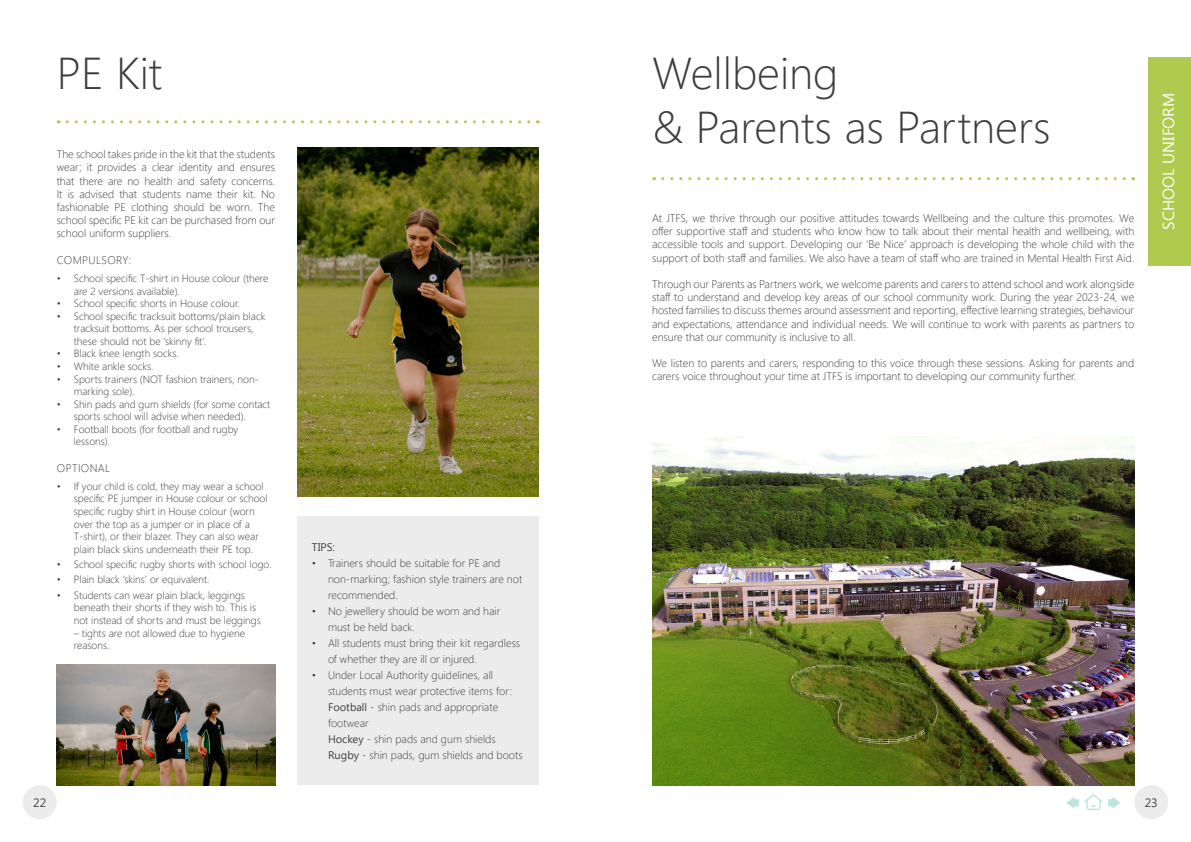
<style>
.page{position:relative;width:1191px;height:842px;background:#fff}
.page>*{position:absolute;margin:0;border:0;box-sizing:border-box;transform-origin:0 0}
.t1{font:300 44.5px/54px "Segoe UI";color:#3e3e3e}
.t2{font:16px "Segoe UI";color:#fff}
.t3{font:12px "Segoe UI";color:#3e3e3e}
.t4{font:300 11px/13.2px "Segoe UI";color:#3e3e3e}
.t5{font:300 11px "Segoe UI";letter-spacing:.035em;color:#3e3e3e}
.t6{font:11px "Segoe UI";color:#3e3e3e}
.t7{font:300 10.5px/12.6px "Segoe UI";color:#3e3e3e}
.s1{font-weight:400}
</style>
<div class="page">
<svg style="left:67px;top:120px;width:471px;height:3px"></svg>
<div style="left:23px;top:785px;width:34px;height:34px;background:#edecec;border-radius:50%"></div>
<div style="left:298px;top:517px;width:241px;height:268px;background:#edecec"></div>
<img style="left:298px;top:147px;width:241px;height:350px">
<img style="left:57px;top:664px;width:218px;height:121px">
<div style="left:1148px;top:57px;width:43px;height:208px;background:#aecb50"></div>
<div style="left:1134px;top:785px;width:34px;height:34px;background:#edecec;border-radius:50%"></div>
<svg style="left:663px;top:177px;width:470px;height:3px"></svg>
<img style="left:652px;top:437px;width:482px;height:348px">
<svg style="left:1108px;top:797px;width:12px;height:12px"></svg>
<svg style="left:1066px;top:794px;width:36px;height:16px"></svg>
<h1 class="t1" style="left:57px;top:45px;width:107px">PE Kit</h1>
<p class="t4" style="left:57px;top:147px;width:220px;text-align:justify">The school takes pride in the kit that the students wear; it provides a clear identity and ensures that there are no health and safety concerns.<br>It is advised that students name their kit. No fashionable PE clothing should be worn. The school specific PE kit can be purchased from our school uniform suppliers.</p>
<p class="t5" style="left:57px;top:251px;width:76px">COMPULSORY:</p>
<p class="t7" style="left:74px;top:273px;width:196px;text-indent:-17px">• School specific T-shirt in House colour (there are 2 versions available).</p>
<p class="t7" style="left:57px;top:298px;width:184px">• School specific shorts in House colour.</p>
<p class="t7" style="left:74px;top:311px;width:193px;text-indent:-17px">• School specific tracksuit bottoms/plain black tracksuit bottoms. As per school trousers, these should not be ‘skinny fit’.</p>
<p class="t7" style="left:57px;top:348px;width:123px">• Black knee length socks.</p>
<p class="t7" style="left:57px;top:361px;width:98px">• White ankle socks.</p>
<p class="t7" style="left:74px;top:374px;width:186px;text-indent:-17px">• Sports trainers (NOT fashion trainers, non&shy;marking sole).</p>
<p class="t7" style="left:74px;top:399px;width:198px;text-indent:-17px">• Shin pads and gum shields (for some contact sports school will advise when needed).</p>
<p class="t7" style="left:74px;top:424px;width:166px;text-indent:-17px">• Football boots (for football and rugby lessons).</p>
<p class="t5" style="left:57px;top:459px;width:55px">OPTIONAL</p>
<p class="t7" style="left:74px;top:481px;width:195px;text-indent:-17px">• If your child is cold, they may wear a school specific PE jumper in House colour or school specific rugby shirt in House colour (worn over the top as a jumper or in place of a T-shirt), or their blazer. They can also wear plain black skins underneath their PE top.</p>
<p class="t7" style="left:57px;top:559px;width:217px">• School specific rugby shorts with school logo.</p>
<p class="t7" style="left:57px;top:574px;width:154px">• Plain black ‘skins’ or equivalent.</p>
<p class="t7" style="left:74px;top:590px;width:188px;text-indent:-17px">• Students can wear plain black, leggings beneath their shorts if they wish to. This is not instead of shorts and must be leggings</p>
<p class="t7" style="left:74px;top:626px;width:173px">– tights are not allowed due to hygiene reasons.</p>
<p class="t3" style="left:33px;top:798px;width:14px">22</p>
<p class="t6" style="left:312px;top:543px;width:25px">TIPS:</p>
<p class="t4" style="left:328px;top:556px;width:196px;line-height:16px;text-indent:-16px">• Trainers should be suitable for PE and non-marking; fashion style trainers are not recommended.</p>
<p class="t4" style="left:328px;top:604px;width:174px;line-height:16px;text-indent:-16px">• No jewellery should be worn and hair must be held back.</p>
<p class="t4" style="left:328px;top:636px;width:194px;line-height:16px;text-indent:-16px">• All students must bring their kit regardless of whether they are ill or injured.</p>
<p class="t4" style="left:328px;top:668px;width:196px;line-height:16px;text-indent:-16px">• Under Local Authority guidelines, all students must wear protective items for:<br><span class="s1">Football</span> - shin pads and appropriate footwear<br><span class="s1">Hockey</span> - shin pads and gum shields <span class="s1">Rugby</span> - shin pads, gum shields and boots</p>
<h1 class="t1" style="left:652px;top:45px;width:400px">Wellbeing<br>&amp; Parents as Partners</h1>
<p class="t4" style="left:652px;top:211px;width:483px;text-align:justify">At JTFS, we thrive through our positive attitudes towards Wellbeing and the culture this promotes. We offer supportive staff and students who know how to talk about their mental health and wellbeing, with accessible tools and support. Developing our ‘Be Nice’ approach is developing the whole child with the support of both staff and families. We also have a team of staff who are trained in Mental Health First Aid.</p>
<p class="t4" style="left:652px;top:277px;width:483px;text-align:justify">Through our Parents as Partners work, we welcome parents and carers to attend school and work alongside staff to understand and develop key areas of our school community work. During the year 2023-24, we hosted families to discuss themes around assessment and reporting, effective learning strategies, behaviour and expectations, attendance and individual needs. We will continue to work with parents as partners to ensure that our community is inclusive to all.</p>
<p class="t4" style="left:652px;top:356px;width:483px">We listen to parents and carers, responding to this voice through these sessions. Asking for parents and carers voice throughout your time at JTFS is important to developing our community further.</p>
<h2 class="t2" style="left:1162px;top:229px;width:138px;rotate:-90deg">SCHOOL UNIFORM</h2>
<p class="t3" style="left:1144px;top:798px;width:14px">23</p>
</div>
